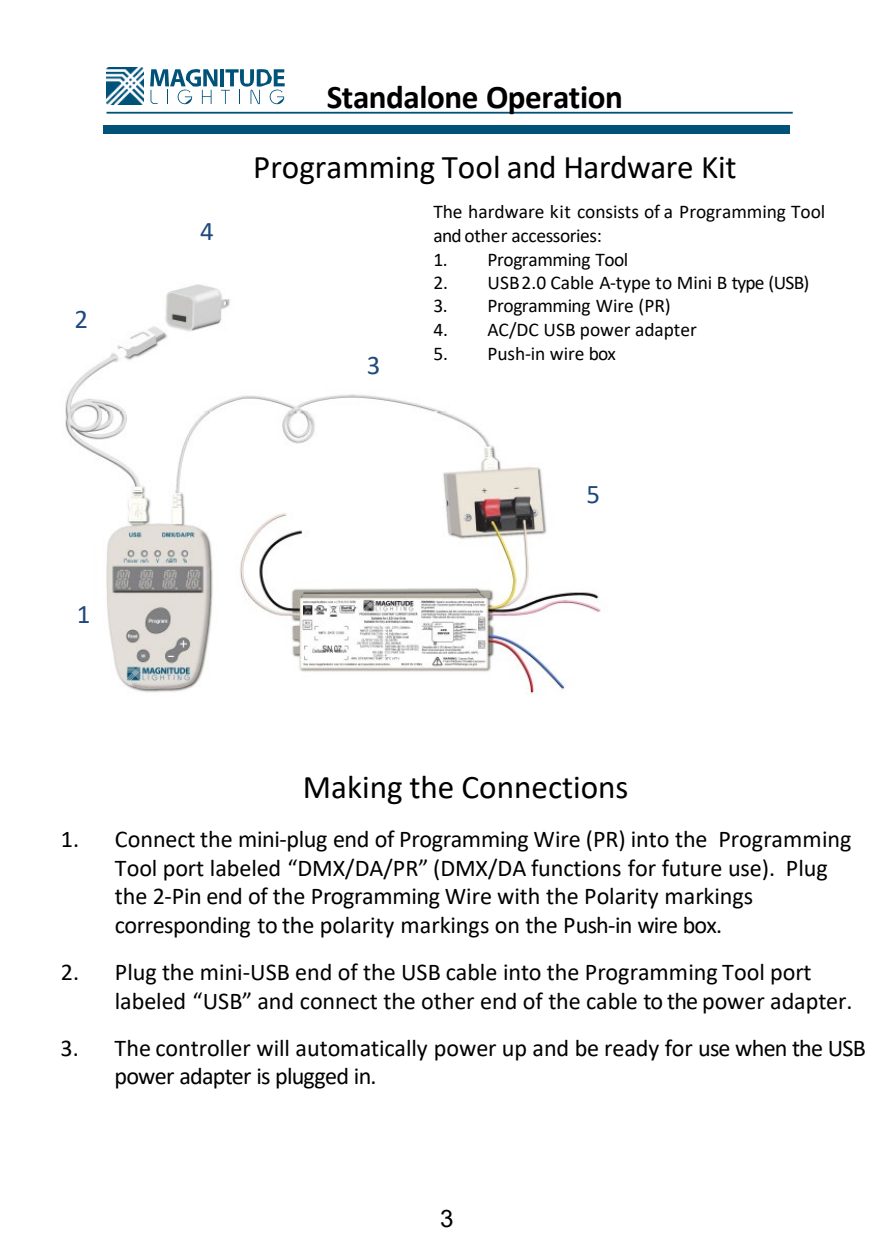
<style>
.page{position:relative;width:894px;height:1260px;background:#fff}
.page>*{position:absolute;margin:0;border:0;box-sizing:border-box;transform-origin:0 0}
.t1{font:33px "Calibri";letter-spacing:-.005em;color:#000}
.t2{font:700 33px "Calibri";letter-spacing:-.015em;color:#000}
.t3{font:27px "Calibri";color:#1f497d}
.t4{font:24px/28.8px "Calibri";letter-spacing:-.005em;color:#000}
.t5{font:24px "Arial";color:#000}
.t6{font:19.5px/23.7px "Calibri";letter-spacing:-.005em;color:#000}
.t7{font:19.5px "Calibri";letter-spacing:-.025em;color:#000}
</style>
<div class="page">
<img style="left:65px;top:284px;width:536px;height:410px">
<svg style="left:106px;top:112px;width:687px;height:2px"></svg>
<div style="left:104px;top:125px;width:686px;height:9px;background:#005278"></div>
<img style="left:107px;top:68px;width:37px;height:36px">
<svg style="left:150px;top:69px;width:135px;height:35px"></svg>
<p class="t3" style="left:74px;top:300px;width:15px">2</p>
<p class="t3" style="left:77px;top:595px;width:15px">1</p>
<p class="t3" style="left:200px;top:212px;width:15px">4</p>
<p class="t2" style="left:327px;top:74px;width:298px">Standalone Operation</p>
<p class="t1" style="left:253px;top:144px;width:485px">Programming Tool and Hardware Kit</p>
<p class="t6" style="left:433px;top:199px;width:393px">The hardware kit consists of a Programming Tool and other accessories:</p>
<p class="t7" style="left:433px;top:246px;width:196px">1. Programming Tool</p>
<p class="t6" style="left:433px;top:270px;width:377px">2. USB2.0 Cable A-type to Mini B type (USB)</p>
<p class="t6" style="left:433px;top:293px;width:239px">3. Programming Wire (PR)</p>
<p class="t6" style="left:433px;top:318px;width:265px">4. AC/DC USB power adapter</p>
<p class="t6" style="left:433px;top:342px;width:184px">5. Push-in wire box</p>
<p class="t3" style="left:367px;top:347px;width:15px">3</p>
<p class="t3" style="left:586px;top:476px;width:15px">5</p>
<p class="t1" style="left:303px;top:764px;width:327px">Making the Connections</p>
<p class="t4" style="left:115px;top:824px;width:738px;text-indent:-54px">1. Connect the mini-plug end of Programming Wire (PR) into the Programming Tool port labeled “DMX/DA/PR” (DMX/DA functions for future use). Plug the 2-Pin end of the Programming Wire with the Polarity markings corresponding to the polarity markings on the Push-in wire box.</p>
<p class="t4" style="left:115px;top:957px;width:739px;text-indent:-54px">2. Plug the mini-USB end of the USB cable into the Programming Tool port labeled “USB” and connect the other end of the cable to the power adapter.</p>
<p class="t4" style="left:115px;top:1033px;width:753px;text-indent:-54px">3. The controller will automatically power up and be ready for use when the USB power adapter is plugged in.</p>
<p class="t5" style="left:440px;top:1202px;width:15px">3</p>
</div>
